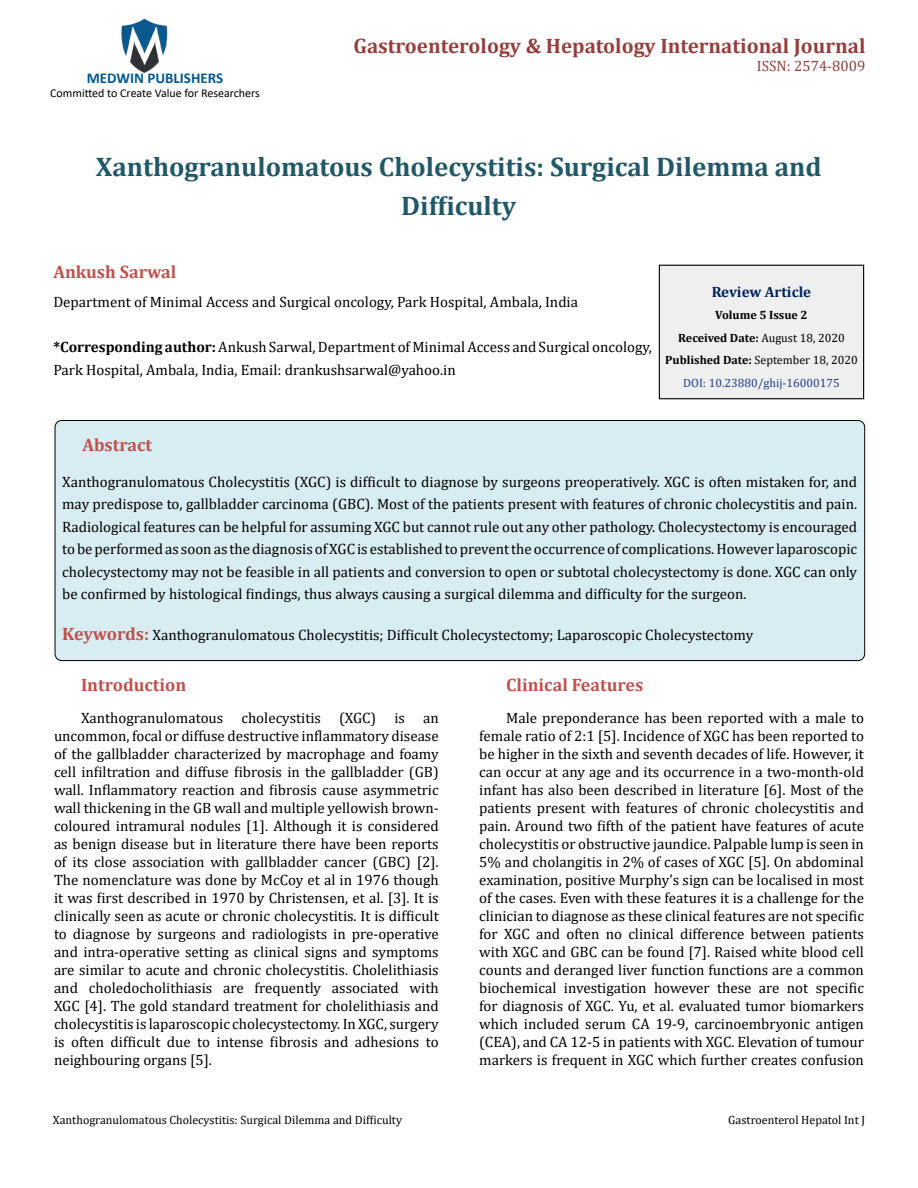
<style>
.page{position:relative;width:918px;height:1188px;background:#fff}
.page>*{position:absolute;margin:0;border:0;box-sizing:border-box;transform-origin:0 0}
.t1{font:700 27px/39px "Cambria";color:#215868;text-align:center}
.t2{font:700 21px "Cambria";color:#953f3c}
.t3{font:700 18px "Cambria";color:#c0504d}
.t4{font:15px/18px "Cambria";color:#000;text-align:justify}
.t5{font:700 15px "Calibri";color:#005991}
.t6{font:15px "Cambria";color:#953f3c}
.t7{font:700 15px "Cambria";color:#002060}
.t8{font:700 12px/22.5px "Cambria";color:#000;text-align:center}
.t9{font:12px "Cambria";color:#000}
.t10{font:12px "Calibri";color:#000}
.s1{font-weight:700}
.s2{font-weight:400}
.s3{font-weight:400;color:#25408f}
.s4{font-weight:700;font-size:18px;color:#c0504d}
</style>
<div class="page">
<img style="left:121px;top:18px;width:47px;height:55px">
<div style="left:659px;top:265px;width:205px;height:134px;background:#efefef"></div>
<div style="left:659px;top:265px;width:205px;height:134px;border:1px solid #000"></div>
<div style="left:55px;top:420px;width:810px;height:241px;background:#d8edf2;border-radius:7px"></div>
<div style="left:55px;top:420px;width:810px;height:241px;border:1px solid #000;border-radius:7px"></div>
<p class="t5" style="left:87px;top:67px;width:138px">MEDWIN PUBLISHERS</p>
<p class="t10" style="left:50px;top:85px;width:211px">Committed to Create Value for Researchers</p>
<h2 class="t2" style="left:353px;top:31px;width:514px">Gastroenterology &amp; Hepatology International Journal</h2>
<p class="t6" style="left:757px;top:57px;width:110px">ISSN: 2574-8009</p>
<h1 class="t1" style="left:96px;top:147px;width:727px">Xanthogranulomatous Cholecystitis: Surgical Dilemma and<br>Difficulty</h1>
<p class="t3" style="left:53px;top:259px;width:125px">Ankush Sarwal</p>
<p class="t4" style="left:53px;top:293px;width:526px">Department of Minimal Access and Surgical oncology, Park Hospital, Ambala, India</p>
<p class="t4" style="left:53px;top:336px;width:600px;line-height:22.5px"><span class="s1">*Corresponding author:</span> Ankush Sarwal, Department of Minimal Access and Surgical oncology,<br>Park Hospital, Ambala, India, Email: drankushsarwal@yahoo.in</p>
<p class="t7" style="left:712px;top:281px;width:101px">Review Article</p>
<p class="t8" style="left:665px;top:304px;width:194px">Volume 5 Issue 2<br>Received Date: <span class="s2">August 18, 2020<br></span>Published Date: <span class="s2">September 18, 2020<br></span><span class="s3">DOI: 10.23880/ghij-16000175</span></p>
<p class="t3" style="left:82px;top:432px;width:71px">Abstract</p>
<p class="t4" style="left:62px;top:470px;width:797px;line-height:22.5px">Xanthogranulomatous Cholecystitis (XGC) is difficult to diagnose by surgeons preoperatively. XGC is often mistaken for, and may predispose to, gallbladder carcinoma (GBC). Most of the patients present with features of chronic cholecystitis and pain.<br>Radiological features can be helpful for assuming XGC but cannot rule out any other pathology. Cholecystectomy is encouraged to be performed as soon as the diagnosis of XGC is established to prevent the occurrence of complications. However laparoscopic cholecystectomy may not be feasible in all patients and conversion to open or subtotal cholecystectomy is done. XGC can only be confirmed by histological findings, thus always causing a surgical dilemma and difficulty for the surgeon.</p>
<p class="t4" style="left:62px;top:625px;width:693px"><span class="s4">Keywords:</span> Xanthogranulomatous Cholecystitis; Difficult Cholecystectomy; Laparoscopic Cholecystectomy</p>
<p class="t3" style="left:81px;top:672px;width:107px">Introduction</p>
<p class="t4" style="left:54px;top:708px;width:386px;text-indent:27px">Xanthogranulomatous cholecystitis (XGC) is an uncommon, focal or diffuse destructive inflammatory disease of the gallbladder characterized by macrophage and foamy cell infiltration and diffuse fibrosis in the gallbladder (GB) wall. Inflammatory reaction and fibrosis cause asymmetric wall thickening in the GB wall and multiple yellowish brown&shy;coloured intramural nodules [1]. Although it is considered as benign disease but in literature there have been reports of its close association with gallbladder cancer (GBC) [2].<br>The nomenclature was done by McCoy et al in 1976 though it was first described in 1970 by Christensen, et al. [3]. It is clinically seen as acute or chronic cholecystitis. It is difficult to diagnose by surgeons and radiologists in pre-operative and intra-operative setting as clinical signs and symptoms are similar to acute and chronic cholecystitis. Cholelithiasis and choledocholithiasis are frequently associated with XGC [4]. The gold standard treatment for cholelithiasis and cholecystitis is laparoscopic cholecystectomy. In XGC, surgery is often difficult due to intense fibrosis and adhesions to neighbouring organs [5].</p>
<p class="t3" style="left:506px;top:672px;width:139px">Clinical Features</p>
<p class="t4" style="left:479px;top:708px;width:386px;text-indent:27px">Male preponderance has been reported with a male to female ratio of 2:1 [5]. Incidence of XGC has been reported to be higher in the sixth and seventh decades of life. However, it can occur at any age and its occurrence in a two-month-old infant has also been described in literature [6]. Most of the patients present with features of chronic cholecystitis and pain. Around two fifth of the patient have features of acute cholecystitis or obstructive jaundice. Palpable lump is seen in 5% and cholangitis in 2% of cases of XGC [5]. On abdominal examination, positive Murphy’s sign can be localised in most of the cases. Even with these features it is a challenge for the clinician to diagnose as these clinical features are not specific for XGC and often no clinical difference between patients with XGC and GBC can be found [7]. Raised white blood cell counts and deranged liver function functions are a common biochemical investigation however these are not specific for diagnosis of XGC. Yu, et al. evaluated tumor biomarkers which included serum CA 19-9, carcinoembryonic antigen (CEA), and CA 12-5 in patients with XGC. Elevation of tumour markers is frequent in XGC which further creates confusion</p>
<p class="t9" style="left:53px;top:1113px;width:351px">Xanthogranulomatous Cholecystitis: Surgical Dilemma and Difficulty</p>
<p class="t9" style="left:728px;top:1113px;width:138px">Gastroenterol Hepatol Int J</p>
</div>
